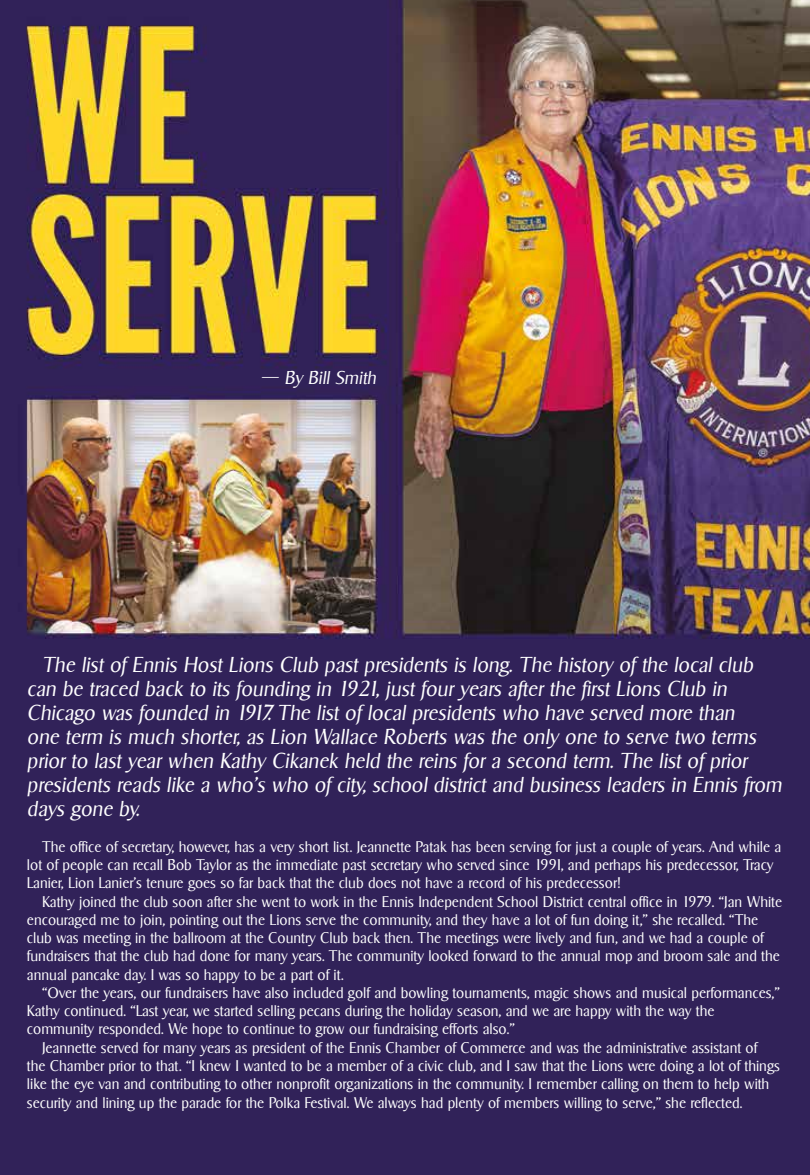
<style>
.page{position:relative;width:810px;height:1175px;background:#fff}
.page>*{position:absolute;margin:0;border:0;box-sizing:border-box;transform-origin:0 0}
.t1{font:italic 300 21px/24px "Sigvar Serial";color:#fff}
.t2{font:italic 300 18px "Sigvar Serial";color:#fff}
.t3{font:300 15px/18.3px "Sigvar Serial";color:#fff}
</style>
<div class="page">
<img style="left:0;top:0;width:810px;height:1174px">
<p class="t2" style="left:261px;top:367px;width:116px">— By Bill Smith</p>
<p class="t1" style="left:27px;top:652px;width:756px;text-indent:15px">The list of Ennis Host Lions Club past presidents is long. The history of the local club can be traced back to its founding in 1921, just four years after the first Lions Club in Chicago was founded in 1917. The list of local presidents who have served more than<br>one term is much shorter, as Lion Wallace Roberts was the only one to serve two terms prior to last year when Kathy Cikanek held the reins for a second term. The list of prior presidents reads like a who’s who of city, school district and business leaders in Ennis from days gone by.</p>
<p class="t3" style="left:27px;top:837px;width:756px;text-indent:15px">The office of secretary, however, has a very short list. Jeannette Patak has been serving for just a couple of years. And while a lot of people can recall Bob Taylor as the immediate past secretary who served since 1991, and perhaps his predecessor, Tracy<br>Lanier, Lion Lanier’s tenure goes so far back that the club does not have a record of his predecessor!</p>
<p class="t3" style="left:27px;top:892px;width:757px;text-indent:15px">Kathy joined the club soon after she went to work in the Ennis Independent School District central office in 1979. “Jan White encouraged me to join, pointing out the Lions serve the community, and they have a lot of fun doing it,” she recalled. “The club was meeting in the ballroom at the Country Club back then. The meetings were lively and fun, and we had a couple of fundraisers that the club had done for many years. The community looked forward to the annual mop and broom sale and the annual pancake day. I was so happy to be a part of it.</p>
<p class="t3" style="left:42px;top:983px;width:739px">“Over the years, our fundraisers have also included golf and bowling tournaments, magic shows and musical performances,”</p>
<p class="t3" style="left:27px;top:1001px;width:689px">Kathy continued. “Last year, we started selling pecans during the holiday season, and we are happy with the way the</p>
<p class="t3" style="left:27px;top:1020px;width:489px">community responded. We hope to continue to grow our fundraising efforts also.”</p>
<p class="t3" style="left:42px;top:1038px;width:717px">Jeannette served for many years as president of the Ennis Chamber of Commerce and was the administrative assistant of</p>
<p class="t3" style="left:27px;top:1056px;width:754px">the Chamber prior to that. “I knew I wanted to be a member of a civic club, and I saw that the Lions were doing a lot of things</p>
<p class="t3" style="left:27px;top:1074px;width:744px">like the eye van and contributing to other nonprofit organizations in the community. I remember calling on them to help with</p>
<p class="t3" style="left:27px;top:1093px;width:717px">security and lining up the parade for the Polka Festival. We always had plenty of members willing to serve,” she reflected.</p>
</div>
